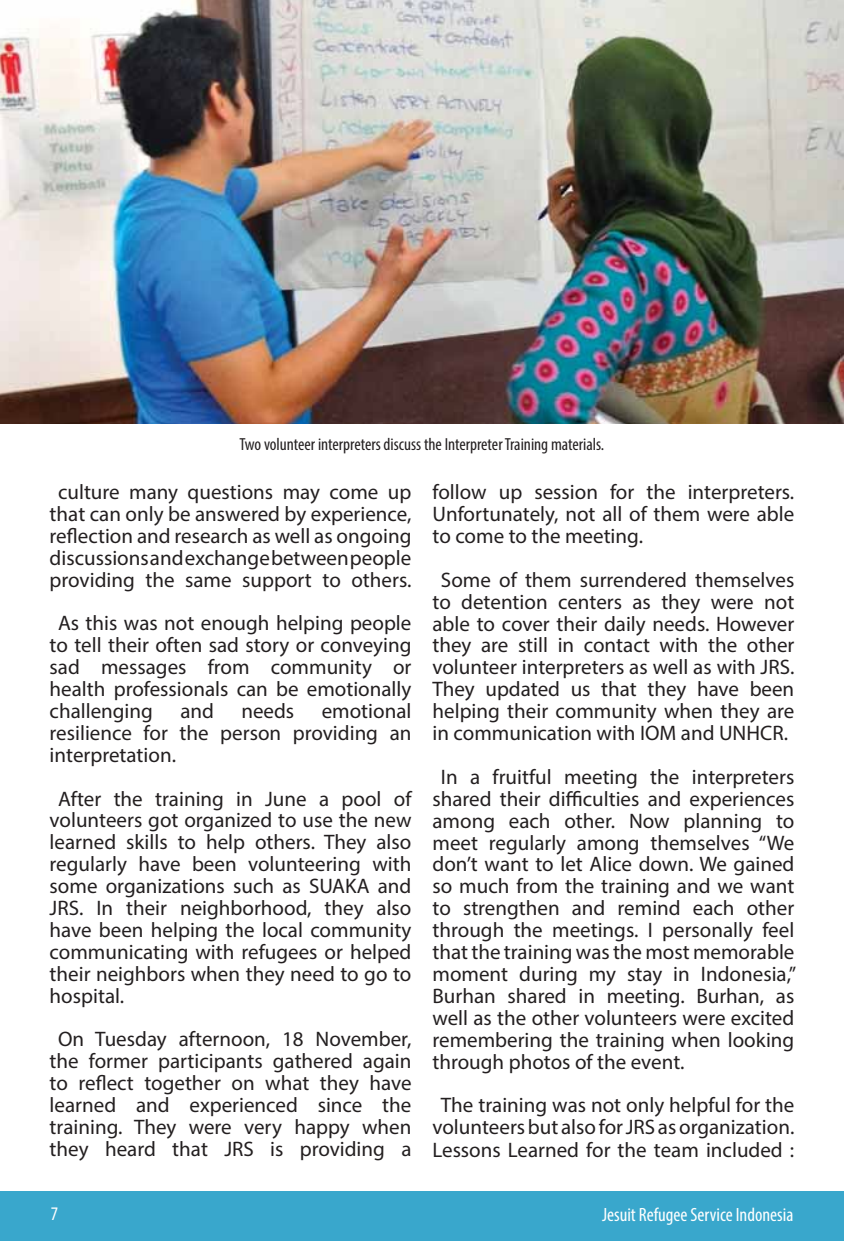
<style>
.page{position:relative;width:844px;height:1241px;background:#fff}
.page>*{position:absolute;margin:0;border:0;box-sizing:border-box;transform-origin:0 0}
.t1{font:21px/21.9px "Myriad Pro";color:#231f20;text-align:justify}
.t2{font:condensed 19.25px "Myriad Pro";color:#fff}
.t3{font:condensed 17.5px "Myriad Pro";color:#231f20}
</style>
<div class="page">
<div style="left:0;top:1191px;width:843px;height:49px;background:#39a7cc"></div>
<img style="left:0;top:0;width:843px;height:423px">
<p class="t3" style="left:239px;top:437px;width:366px">Two volunteer interpreters discuss the Interpreter Training materials.</p>
<p class="t1" style="left:50px;top:483px;width:363px;text-align:center">culture many questions may come up that can only be answered by experience, reflection and research as well as ongoing discussions and exchange between people providing the same support to others.</p>
<p class="t1" style="left:50px;top:614px;width:363px;text-indent:8px">As this was not enough helping people to tell their often sad story or conveying sad messages from community or health professionals can be emotionally challenging</p>
<p class="t1" style="left:50px;top:702px;width:363px;text-indent:272px">emotional resilience for the person providing an interpretation.</p>
<p class="t1" style="left:50px;top:789px;width:363px;text-indent:8px">After the training in June a pool of volunteers got organized to use the new learned skills to help others. They also regularly have been volunteering with some organizations such as SUAKA and JRS. In their neighborhood, they also have been helping the local community communicating with refugees or helped their neighbors when they need to go to hospital.</p>
<p class="t1" style="left:50px;top:1030px;width:363px;text-align:center">On Tuesday afternoon, 18 November, the former participants gathered again to reflect together on what they have learned and experienced since the training. They were very happy when they heard that JRS is providing a</p>
<p class="t1" style="left:180px;top:702px;width:35px">and</p>
<p class="t1" style="left:241px;top:702px;width:54px">needs</p>
<p class="t1" style="left:432px;top:483px;width:363px">follow up session for the interpreters.<br>Unfortunately, not all of them were able to come to the meeting.</p>
<p class="t1" style="left:432px;top:571px;width:363px;text-align:center">Some of them surrendered themselves to detention centers as they were not able to cover their daily needs. However they are still in contact with the other volunteer interpreters as well as with JRS.<br>They updated us that they have been helping their community when they are in communication with IOM and UNHCR.</p>
<p class="t1" style="left:432px;top:767px;width:365px;text-indent:8px">In a fruitful meeting the interpreters shared their difficulties and experiences among each other. Now planning to meet regularly among themselves “We don’t want to let Alice down. We gained so much from the training and we want to strengthen and remind each other through the meetings. I personally feel that the training was the most memorable moment during my stay in Indonesia,” Burhan shared in meeting. Burhan, as well as the other volunteers were excited remembering the training when looking through photos of the event.</p>
<p class="t1" style="left:432px;top:1095px;width:363px;line-height:22.4px;text-align:center">The training was not only helpful for the volunteers but also for JRS as organization.<br>Lessons Learned for the team included :</p>
<p class="t2" style="left:51px;top:1206px;width:9px">7</p>
<p class="t2" style="left:602px;top:1207px;width:193px">Jesuit Refugee Service Indonesia</p>
</div>
